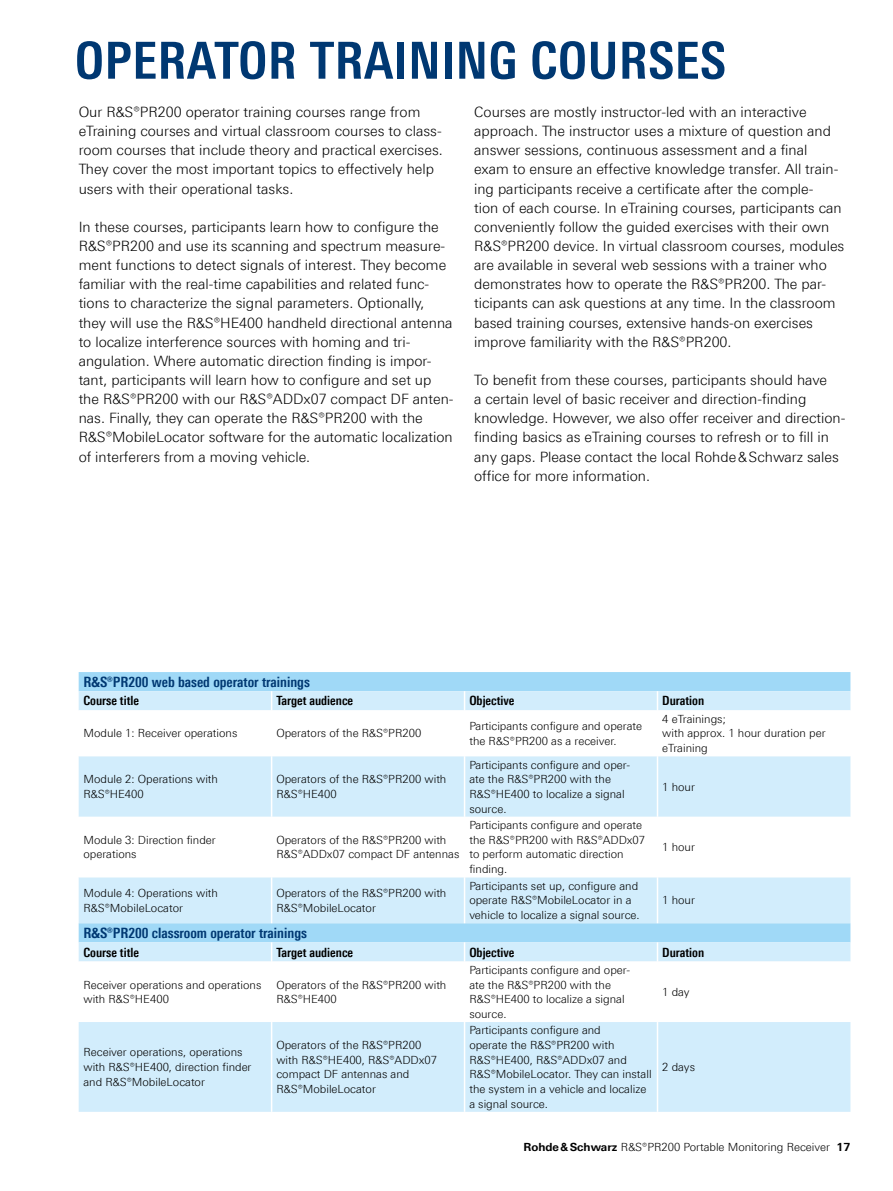
<style>
.page{position:relative;width:893px;height:1191px;background:#fff}
.page>*{position:absolute;margin:0;border:0;box-sizing:border-box;transform-origin:0 0}
.Seiten_Headline_34Pt{font:700 51px "Linotype Univers 620 Cn";letter-spacing:.01em;color:#003872}
.Haupttext{font:300 14.25px/19.2px "Linotype Univers 330";color:#000}
.Tabellenueberschrift{font:700 14.25px "Linotype Univers 620 Cn";color:#003872}
.Tabellefett{font:700 12.75px "Linotype Univers 620 Cn";color:#000}
.Tabelletext{font:300 11.25px/14.7px "Linotype Univers 330";color:#000}
.s1{font-family:"Linotype Univers 630";font-weight:700}
</style>
<div class="page">
<div style="left:79px;top:672px;width:771px;height:19px;background:#a0d9f7"></div>
<div style="left:79px;top:691px;width:771px;height:420px;background:#d2edfc"></div>
<svg style="left:79px;top:710px;width:771px;height:312px"></svg>
<svg style="left:271px;top:691px;width:1px;height:19px"></svg>
<svg style="left:464px;top:691px;width:1px;height:19px"></svg>
<svg style="left:657px;top:691px;width:1px;height:19px"></svg>
<hr style="left:271px;top:710px;width:1px;height:46px;background:#fff">
<hr style="left:464px;top:710px;width:1px;height:46px;background:#fff">
<hr style="left:657px;top:710px;width:1px;height:46px;background:#fff">
<hr style="left:271px;top:756px;width:1px;height:60px;background:#fff">
<hr style="left:464px;top:756px;width:1px;height:60px;background:#fff">
<hr style="left:657px;top:756px;width:1px;height:60px;background:#fff">
<hr style="left:271px;top:816px;width:1px;height:61px;background:#fff">
<hr style="left:464px;top:816px;width:1px;height:61px;background:#fff">
<hr style="left:657px;top:816px;width:1px;height:61px;background:#fff">
<hr style="left:271px;top:877px;width:1px;height:46px;background:#fff">
<hr style="left:464px;top:877px;width:1px;height:46px;background:#fff">
<hr style="left:657px;top:877px;width:1px;height:46px;background:#fff">
<svg style="left:271px;top:942px;width:1px;height:19px"></svg>
<svg style="left:464px;top:942px;width:1px;height:19px"></svg>
<svg style="left:657px;top:942px;width:1px;height:19px"></svg>
<hr style="left:271px;top:961px;width:1px;height:61px;background:#fff">
<hr style="left:464px;top:961px;width:1px;height:61px;background:#fff">
<hr style="left:657px;top:961px;width:1px;height:61px;background:#fff">
<hr style="left:271px;top:1022px;width:1px;height:89px;background:#fff">
<hr style="left:464px;top:1022px;width:1px;height:89px;background:#fff">
<hr style="left:657px;top:1022px;width:1px;height:89px;background:#fff">
<p class="Seiten_Headline_34Pt" style="left:75px;top:30px;width:653px">OPERATOR TRAINING COURSES</p>
<p class="Haupttext" style="left:79px;top:102px;width:366px">Our R&amp;S®PR200 operator training courses range from eTraining courses and virtual classroom courses to class&shy;room courses that include theory and practical exercises.<br>They cover the most important topics to effectively help users with their operational tasks.</p>
<p class="Haupttext" style="left:79px;top:217px;width:376px">In these courses, participants learn how to configure the R&amp;S®PR200 and use its scanning and spectrum measure&shy;ment functions to detect signals of interest. They become familiar with the real-time capabilities and related func&shy;tions to characterize the signal parameters. Optionally, they will use the R&amp;S®HE400 handheld directional antenna to localize interference sources with homing and tri&shy;angulation. Where automatic direction finding is impor&shy;tant, participants will learn how to configure and set up the R&amp;S®PR200 with our R&amp;S®ADDx07 compact DF anten&shy;nas. Finally, they can operate the R&amp;S®PR200 with the R&amp;S®MobileLocator software for the automatic localization of interferers from a moving vehicle.</p>
<p class="Haupttext" style="left:474px;top:102px;width:372px">Courses are mostly instructor-led with an interactive approach. The instructor uses a mixture of question and answer sessions, continuous assessment and a final exam to ensure an effective knowledge transfer. All train&shy;ing participants receive a certificate after the comple-<br>tion of each course. In eTraining courses, participants can conveniently follow the guided exercises with their own R&amp;S®PR200 device. In virtual classroom courses, modules are available in several web sessions with a trainer who demonstrates how to operate the R&amp;S®PR200. The par&shy;ticipants can ask questions at any time. In the classroom based training courses, extensive hands-on exercises improve familiarity with the R&amp;S®PR200.</p>
<p class="Haupttext" style="left:474px;top:370px;width:373px">To benefit from these courses, participants should have<br>a certain level of basic receiver and direction-finding knowledge. However, we also offer receiver and direction&shy;finding basics as eTraining courses to refresh or to fill in any gaps. Please contact the local Rohde&amp;Schwarz sales office for more information.</p>
<p class="Tabellenueberschrift" style="left:83px;top:673px;width:228px">R&amp;S®PR200 web based operator trainings</p>
<p class="Tabellefett" style="left:83px;top:693px;width:57px">Course title</p>
<p class="Tabellefett" style="left:276px;top:693px;width:78px">Target audience</p>
<p class="Tabellefett" style="left:469px;top:693px;width:46px">Objective</p>
<p class="Tabellefett" style="left:662px;top:693px;width:43px">Duration</p>
<p class="Tabelletext" style="left:83px;top:726px;width:156px">Module 1: Receiver operations</p>
<p class="Tabelletext" style="left:276px;top:726px;width:146px">Operators of the R&amp;S®PR200</p>
<p class="Tabelletext" style="left:469px;top:718px;width:174px">Participants configure and operate the R&amp;S®PR200 as a receiver.</p>
<p class="Tabelletext" style="left:662px;top:711px;width:165px">4 eTrainings;<br>with approx. 1 hour duration per eTraining</p>
<p class="Tabelletext" style="left:83px;top:772px;width:136px">Module 2: Operations with<br>R&amp;S®HE400</p>
<p class="Tabelletext" style="left:276px;top:772px;width:172px">Operators of the R&amp;S®PR200 with<br>R&amp;S®HE400</p>
<p class="Tabelletext" style="left:469px;top:757px;width:162px">Participants configure and oper&shy;ate the R&amp;S®PR200 with the<br>R&amp;S®HE400 to localize a signal source.</p>
<p class="Tabelletext" style="left:662px;top:779px;width:34px">1 hour</p>
<p class="Tabelletext" style="left:83px;top:832px;width:134px">Module 3: Direction finder operations</p>
<p class="Tabelletext" style="left:276px;top:832px;width:185px">Operators of the R&amp;S®PR200 with<br>R&amp;S®ADDx07 compact DF antennas</p>
<p class="Tabelletext" style="left:469px;top:817px;width:177px">Participants configure and operate the R&amp;S®PR200 with R&amp;S®ADDx07 to perform automatic direction finding.</p>
<p class="Tabelletext" style="left:83px;top:885px;width:136px">Module 4: Operations with<br>R&amp;S®MobileLocator</p>
<p class="Tabelletext" style="left:276px;top:885px;width:172px">Operators of the R&amp;S®PR200 with<br>R&amp;S®MobileLocator</p>
<p class="Tabelletext" style="left:469px;top:878px;width:172px">Participants set up, configure and operate R&amp;S®MobileLocator in a vehicle to localize a signal source.</p>
<p class="Tabelletext" style="left:662px;top:839px;width:34px">1 hour</p>
<p class="Tabelletext" style="left:662px;top:893px;width:34px">1 hour</p>
<p class="Tabellenueberschrift" style="left:83px;top:924px;width:225px">R&amp;S®PR200 classroom operator trainings</p>
<p class="Tabellefett" style="left:83px;top:944px;width:57px">Course title</p>
<p class="Tabellefett" style="left:276px;top:944px;width:78px">Target audience</p>
<p class="Tabellefett" style="left:469px;top:944px;width:46px">Objective</p>
<p class="Tabellefett" style="left:662px;top:944px;width:43px">Duration</p>
<p class="Tabelletext" style="left:83px;top:977px;width:179px">Receiver operations and operations with R&amp;S®HE400</p>
<p class="Tabelletext" style="left:276px;top:977px;width:172px">Operators of the R&amp;S®PR200 with<br>R&amp;S®HE400</p>
<p class="Tabelletext" style="left:469px;top:962px;width:162px">Participants configure and oper&shy;ate the R&amp;S®PR200 with the<br>R&amp;S®HE400 to localize a signal source.</p>
<p class="Tabelletext" style="left:662px;top:984px;width:29px">1 day</p>
<p class="Tabelletext" style="left:83px;top:1045px;width:170px">Receiver operations, operations with R&amp;S®HE400, direction finder and R&amp;S®MobileLocator</p>
<p class="Tabelletext" style="left:276px;top:1037px;width:162px">Operators of the R&amp;S®PR200 with R&amp;S®HE400, R&amp;S®ADDx07 compact DF antennas and<br>R&amp;S®MobileLocator</p>
<p class="Tabelletext" style="left:469px;top:1023px;width:184px">Participants configure and<br>operate the R&amp;S®PR200 with<br>R&amp;S®HE400, R&amp;S®ADDx07 and<br>R&amp;S®MobileLocator. They can install the system in a vehicle and localize a signal source.</p>
<p class="Tabelletext" style="left:662px;top:1059px;width:34px">2 days</p>
<p class="Tabelletext" style="left:523px;top:1139px;width:328px"><span class="s1">Rohde&amp;Schwarz</span> R&amp;S®PR200 Portable Monitoring Receiver <span class="s1">17</span></p>
</div>
